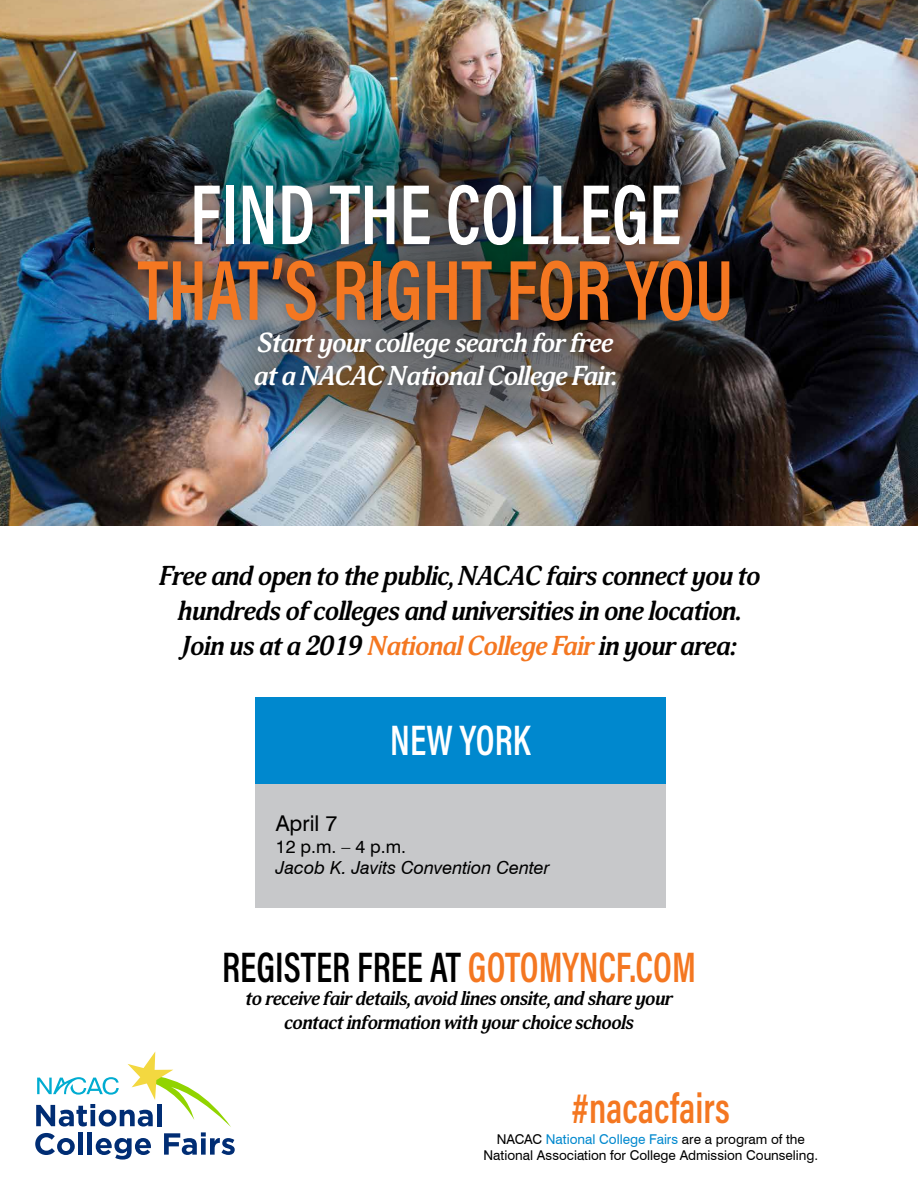
<style>
.page{position:relative;width:918px;height:1188px;background:#fff}
.page>*{position:absolute;margin:0;border:0;box-sizing:border-box;transform-origin:0 0}
.t1{font:600 86.25px "Acumin Pro Cond";color:#f47721;scale:.87 1}
.t2{font:600 86.25px "Acumin Pro Cond";color:#fff;scale:.87 1}
.t3{font:600 43.12px "Acumin Pro Cond";color:#000;scale:.87 1}
.t4{font:600 43.12px "Acumin Pro Cond";color:#f47721;scale:.87 1}
.t5{font:600 43.12px "Acumin Pro Cond";color:#fff;scale:.87 1}
.t6{font:italic 700 27px/35.2px "Adonis";letter-spacing:-.04em;color:#000;text-align:center}
.t7{font:italic 700 27px/32.4px "Adonis";letter-spacing:-.04em;color:#fff}
.t8{font:21.75px "Swiss 721 BT";color:#000}
.t9{font:italic 700 19.5px/23.4px "Adonis";letter-spacing:-.04em;color:#000;text-align:center}
.t10{font:italic 18px "Swiss 721 BT";color:#000}
.t11{font:18px "Swiss 721 BT";color:#000}
.t12{font:13.5px/16.2px "Swiss 721 BT";color:#000;text-align:center}
.s1{color:#f47721}
.s2{color:#0088ce}
</style>
<div class="page">
<img style="left:0;top:0;width:918px;height:525px">
<img style="left:0;top:108px;width:918px;height:338px">
<div style="left:127px;top:174px;width:613px;height:228px;background:#000;opacity:.25"></div>
<svg style="left:35px;top:1052px;width:200px;height:108px"></svg>
<div style="left:255px;top:697px;width:411px;height:211px;background:#c7c8ca"></div>
<div style="left:255px;top:697px;width:411px;height:87px;background:#0088ce"></div>
<h1 class="t2" style="left:190px;top:158px;width:566px">FIND THE COLLEGE</h1>
<h1 class="t1" style="left:138px;top:234px;width:686px">THAT’S RIGHT FOR YOU</h1>
<p class="t7" style="left:254px;top:328px;width:365px">Start your college search for free at a NACAC National College Fair.</p>
<p class="t6" style="left:159px;top:559px;width:603px">Free and open to the public, NACAC fairs connect you to hundreds of colleges and universities in one location.<br>Join us at a 2019 <span class="s1">National College Fair</span> in your area:</p>
<h2 class="t5" style="left:390px;top:711px;width:163px">NEW YORK</h2>
<p class="t8" style="left:276px;top:810px;width:63px">April 7</p>
<p class="t11" style="left:276px;top:835px;width:132px">12 p.m. – 4 p.m.</p>
<p class="t10" style="left:276px;top:857px;width:275px">Jacob K. Javits Convention Center</p>
<h2 class="t3" style="left:222px;top:939px;width:546px">REGISTER FREE AT <span class="s1">GOTOMYNCF.COM</span></h2>
<p class="t9" style="left:245px;top:987px;width:429px">to receive fair details, avoid lines onsite, and share your contact information with your choice schools</p>
<h2 class="t4" style="left:572px;top:1080px;width:183px">#nacacfairs</h2>
<p class="t12" style="left:484px;top:1131px;width:336px">NACAC <span class="s2">National College Fairs</span> are a program of the<br>National Association for College Admission Counseling.</p>
</div>
